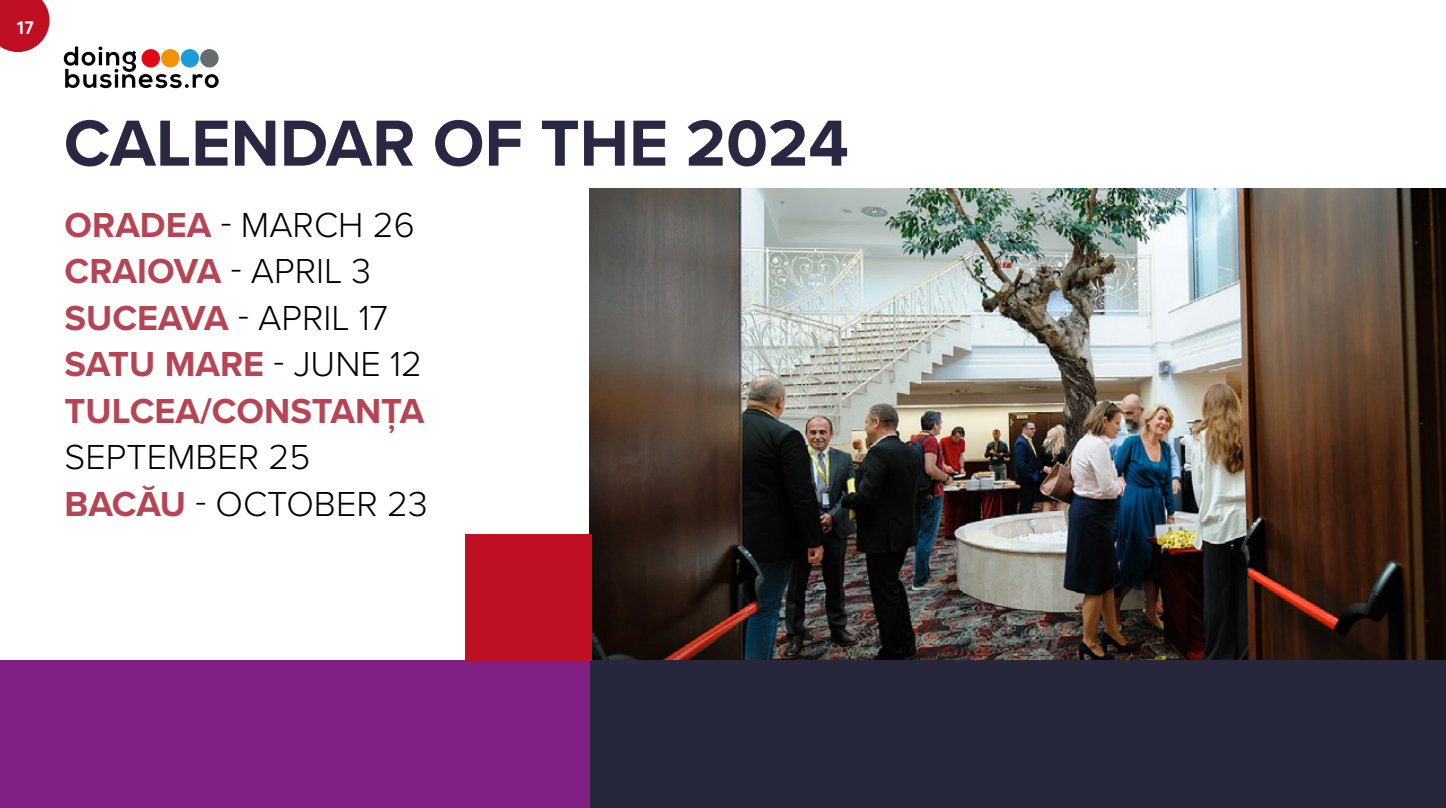
<style>
.page{position:relative;width:1446px;height:808px;background:#fff}
.page>*{position:absolute;margin:0;border:0;box-sizing:border-box;transform-origin:0 0}
.t1{font:700 67.5px "Proxima Nova";color:#292741}
.t2{font:300 36px "Proxima Nova";color:#000}
.t3{font:700 36px "Proxima Nova";color:#b54555}
.t4{font:500 19.5px "Klavika";color:#fff}
.s1{font-weight:700;color:#b54555}
.s2{font-weight:300;color:#000}
</style>
<div class="page">
<svg style="left:0;top:0;width:50px;height:52px;background:#c62c3d"></svg>
<img style="left:590px;top:189px;width:856px;height:472px">
<div style="left:590px;top:661px;width:856px;height:147px;background:#26273d"></div>
<div style="left:0;top:661px;width:590px;height:147px;background:#7f2082"></div>
<div style="left:465px;top:535px;width:126px;height:126px;background:#bf0f23"></div>
<svg style="left:64px;top:46px;width:155px;height:43px"></svg>
<p class="t4" style="left:17px;top:17px;width:18px">17</p>
<p class="t1" style="left:64px;top:93px;width:786px">CALENDAR OF THE 2024</p>
<p class="t2" style="left:65px;top:198px;width:352px"><span class="s1">ORADEA</span> - MARCH 26</p>
<p class="t3" style="left:65px;top:244px;width:308px">CRAIOVA <span class="s2">- APRIL 3</span></p>
<p class="t2" style="left:65px;top:291px;width:325px"><span class="s1">SUCEAVA</span> - APRIL 17</p>
<p class="t3" style="left:65px;top:337px;width:359px">SATU MARE <span class="s2">- JUNE 12</span></p>
<p class="t3" style="left:65px;top:384px;width:361px">TULCEA/CONSTANȚA</p>
<p class="t2" style="left:65px;top:430px;width:247px">SEPTEMBER 25</p>
<p class="t2" style="left:65px;top:477px;width:364px"><span class="s1">BACĂU</span> - OCTOBER 23</p>
</div>
